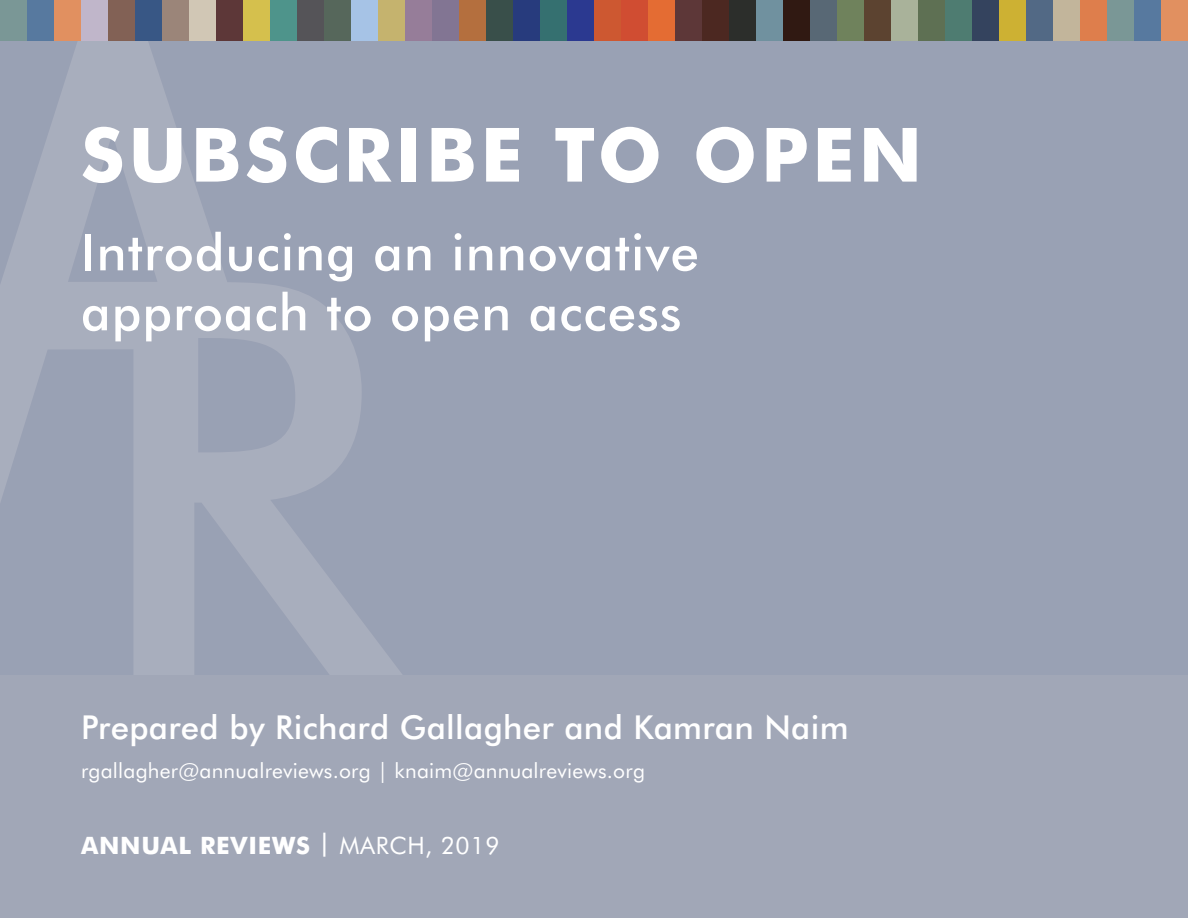
<style>
.page{position:relative;width:1188px;height:918px;background:#fff}
.page>*{position:absolute;margin:0;border:0;box-sizing:border-box;transform-origin:0 0}
.t1{font:700 75px "Futura BT";letter-spacing:.05em;color:#fff}
.t2{font:500 51px/60px "Futura BT";letter-spacing:.02em;color:#fff}
.t3{font:500 33px "Futura BT";letter-spacing:.01em;color:#fff}
.t4{font:700 24px "Futura BT";letter-spacing:.03em;color:#fff}
.t5{font:21px "Futura BT";letter-spacing:.01em;color:#fff}
.s1{font-weight:500}
.s2{font-weight:400}
</style>
<div class="page">
<div style="left:0;top:40px;width:1188px;height:878px;background:#9fa5b6"></div>
<div style="left:54px;top:0;width:27px;height:40px;background:#e19060"></div>
<div style="left:27px;top:0;width:27px;height:40px;background:#57799f"></div>
<div style="left:0;top:0;width:27px;height:40px;background:#7a9796"></div>
<div style="left:243px;top:0;width:27px;height:40px;background:#d5c04d"></div>
<div style="left:216px;top:0;width:27px;height:40px;background:#5d3738"></div>
<div style="left:675px;top:0;width:27px;height:40px;background:#5d3738"></div>
<div style="left:702px;top:0;width:27px;height:40px;background:#4c2821"></div>
<div style="left:729px;top:0;width:27px;height:40px;background:#2c2e2b"></div>
<div style="left:756px;top:0;width:27px;height:40px;background:#70919f"></div>
<div style="left:783px;top:0;width:27px;height:40px;background:#301912"></div>
<div style="left:810px;top:0;width:27px;height:40px;background:#586875"></div>
<div style="left:837px;top:0;width:27px;height:40px;background:#6f825c"></div>
<div style="left:864px;top:0;width:27px;height:40px;background:#5c4330"></div>
<div style="left:162px;top:0;width:27px;height:40px;background:#9b8579"></div>
<div style="left:189px;top:0;width:27px;height:40px;background:#d1c7b5"></div>
<div style="left:135px;top:0;width:27px;height:40px;background:#385785"></div>
<div style="left:108px;top:0;width:27px;height:40px;background:#826155"></div>
<div style="left:81px;top:0;width:27px;height:40px;background:#c0b6ca"></div>
<div style="left:378px;top:0;width:27px;height:40px;background:#c5b36e"></div>
<div style="left:351px;top:0;width:27px;height:40px;background:#a6c3e6"></div>
<div style="left:324px;top:0;width:27px;height:40px;background:#56675b"></div>
<div style="left:297px;top:0;width:27px;height:40px;background:#555458"></div>
<div style="left:270px;top:0;width:27px;height:40px;background:#4e948b"></div>
<div style="left:513px;top:0;width:27px;height:40px;background:#273b7d"></div>
<div style="left:486px;top:0;width:27px;height:40px;background:#394f4a"></div>
<div style="left:459px;top:0;width:27px;height:40px;background:#b46f3e"></div>
<div style="left:432px;top:0;width:27px;height:40px;background:#827593"></div>
<div style="left:405px;top:0;width:27px;height:40px;background:#967d99"></div>
<div style="left:648px;top:0;width:27px;height:40px;background:#e46c33"></div>
<div style="left:621px;top:0;width:27px;height:40px;background:#d04d32"></div>
<div style="left:594px;top:0;width:27px;height:40px;background:#cd5831"></div>
<div style="left:567px;top:0;width:27px;height:40px;background:#2b3990"></div>
<div style="left:540px;top:0;width:27px;height:40px;background:#357070"></div>
<div style="left:891px;top:0;width:27px;height:40px;background:#a9b29a"></div>
<div style="left:918px;top:0;width:27px;height:40px;background:#5e7053"></div>
<div style="left:945px;top:0;width:27px;height:40px;background:#4e7c71"></div>
<div style="left:972px;top:0;width:27px;height:40px;background:#34435e"></div>
<div style="left:999px;top:0;width:27px;height:40px;background:#cdb133"></div>
<div style="left:1026px;top:0;width:27px;height:40px;background:#526985"></div>
<div style="left:1161px;top:0;width:27px;height:40px;background:#e19060"></div>
<div style="left:1134px;top:0;width:27px;height:40px;background:#57799f"></div>
<div style="left:1107px;top:0;width:27px;height:40px;background:#7a9796"></div>
<div style="left:1080px;top:0;width:27px;height:40px;background:#de7e4c"></div>
<div style="left:1053px;top:0;width:27px;height:40px;background:#c2b59b"></div>
<h1 class="t1" style="left:81px;top:109px;width:843px">SUBSCRIBE TO OPEN</h1>
<h2 class="t2" style="left:81px;top:222px;width:619px">Introducing an innovative approach to open access</h2>
<h3 class="t3" style="left:81px;top:707px;width:769px">Prepared by Richard Gallagher and Kamran Naim</h3>
<p class="t5" style="left:81px;top:758px;width:566px">rgallagher@annualreviews.org | knaim@annualreviews.org</p>
<p class="t4" style="left:81px;top:831px;width:420px">ANNUAL REVIEWS <span class="s1">|</span> <span class="s2">MARCH, 2019</span></p>
</div>
